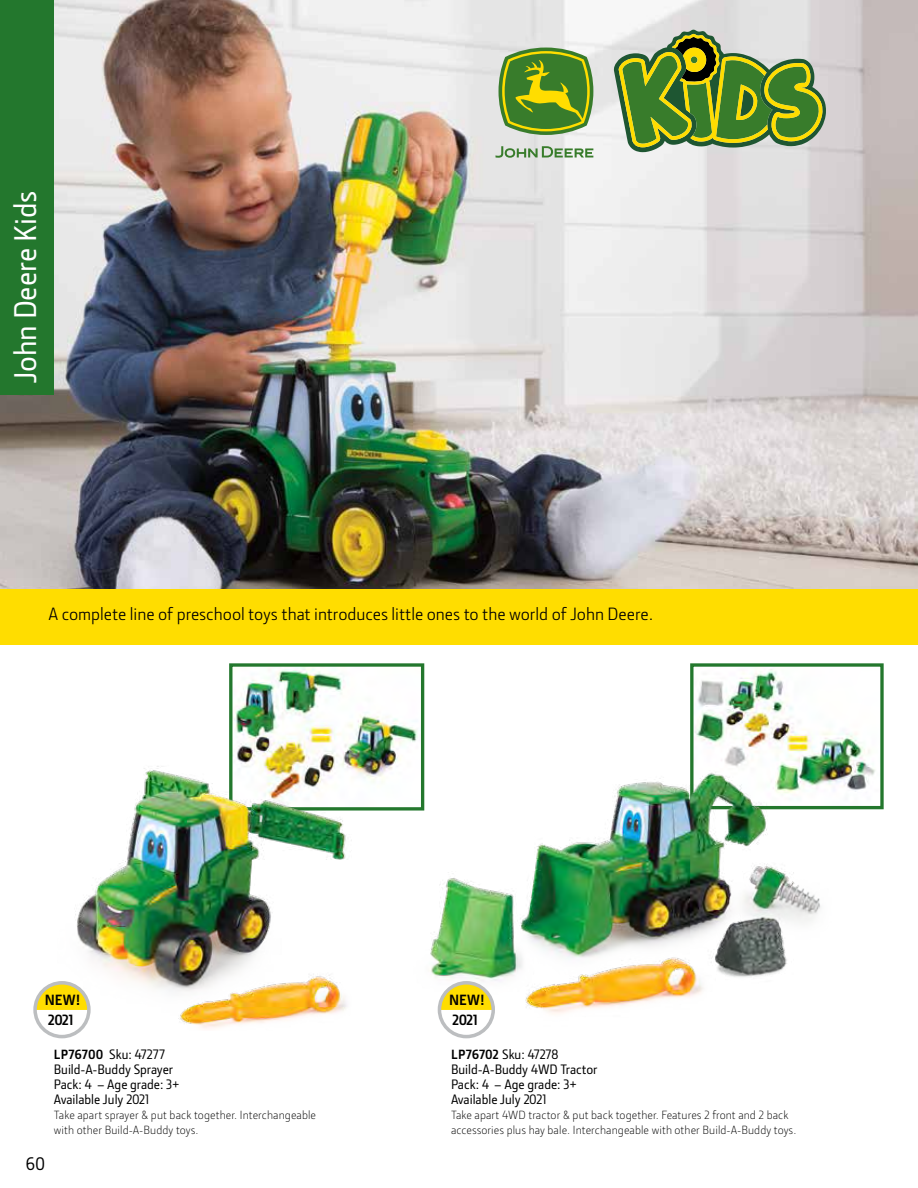
<style>
.page{position:relative;width:918px;height:1188px;background:#fff}
.page>*{position:absolute;margin:0;border:0;box-sizing:border-box;transform-origin:0 0}
.t1{font:500 31.05px "JD Sans Pro";color:#fff}
.t2{font:18px "JD Sans Pro";color:#000}
.t3{font:500 18px "JD Sans Pro";color:#000}
.t4{font:700 15px/19.6px "JD Sans Pro";letter-spacing:-.03em;color:#000}
.t5{font:500 13.5px/15px "JD Sans Pro";color:#000}
.t6{font:300 12px/15px "JD Sans Pro";letter-spacing:.01em;color:#000}
.s1{font-weight:700}
</style>
<div class="page">
<img style="left:0;top:0;width:918px;height:589px">
<div style="left:0;top:589px;width:918px;height:56px;background:#fd0"></div>
<div style="left:0;top:0;width:54px;height:395px;background:#23772d"></div>
<svg style="left:496px;top:146px;width:97px;height:12px"></svg>
<svg style="left:499px;top:48px;width:94px;height:87px;background:#749c38"></svg>
<svg style="left:614px;top:30px;width:212px;height:122px;background:#86a059"></svg>
<img style="left:233px;top:667px;width:185px;height:115px">
<div style="left:229px;top:663px;width:195px;height:148px;border:3px solid #23772d"></div>
<img style="left:695px;top:669px;width:180px;height:123px">
<div style="left:690px;top:663px;width:194px;height:146px;border:3px solid #23772d"></div>
<img style="left:413px;top:769px;width:418px;height:270px">
<svg style="left:439px;top:982px;width:55px;height:55px"></svg>
<div style="left:438px;top:981px;width:57px;height:57px;border:4px solid #bcbec0;border-radius:50%"></div>
<svg style="left:36px;top:986px;width:46px;height:51px"></svg>
<div style="left:33px;top:981px;width:58px;height:57px;border:4px solid #bcbec0;border-radius:50%"></div>
<img style="left:49px;top:731px;width:317px;height:299px">
<h1 class="t1" style="left:5px;top:383px;width:194px;rotate:-90deg">John Deere Kids</h1>
<h2 class="t2" style="left:49px;top:603px;width:606px">A complete line of preschool toys that introduces little ones to the world of John Deere.</h2>
<p class="t4" style="left:45px;top:990px;width:38px">NEW!<br>2021</p>
<p class="t5" style="left:54px;top:1046px;width:127px"><span class="s1">LP76700</span> Sku: 47277<br>Build-A-Buddy Sprayer<br>Pack: 4 – Age grade: 3+<br>Available July 2021</p>
<p class="t6" style="left:54px;top:1107px;width:264px">Take apart sprayer &amp; put back together. Interchangeable with other Build-A-Buddy toys.</p>
<p class="t4" style="left:449px;top:990px;width:38px">NEW!<br>2021</p>
<p class="t5" style="left:451px;top:1046px;width:148px"><span class="s1">LP76702</span> Sku: 47278<br>Build-A-Buddy 4WD Tractor<br>Pack: 4 – Age grade: 3+<br>Available July 2021</p>
<p class="t6" style="left:451px;top:1107px;width:347px">Take apart 4WD tractor &amp; put back together. Features 2 front and 2 back accessories plus hay bale. Interchangeable with other Build-A-Buddy toys.</p>
<h2 class="t3" style="left:26px;top:1152px;width:21px">60</h2>
</div>
